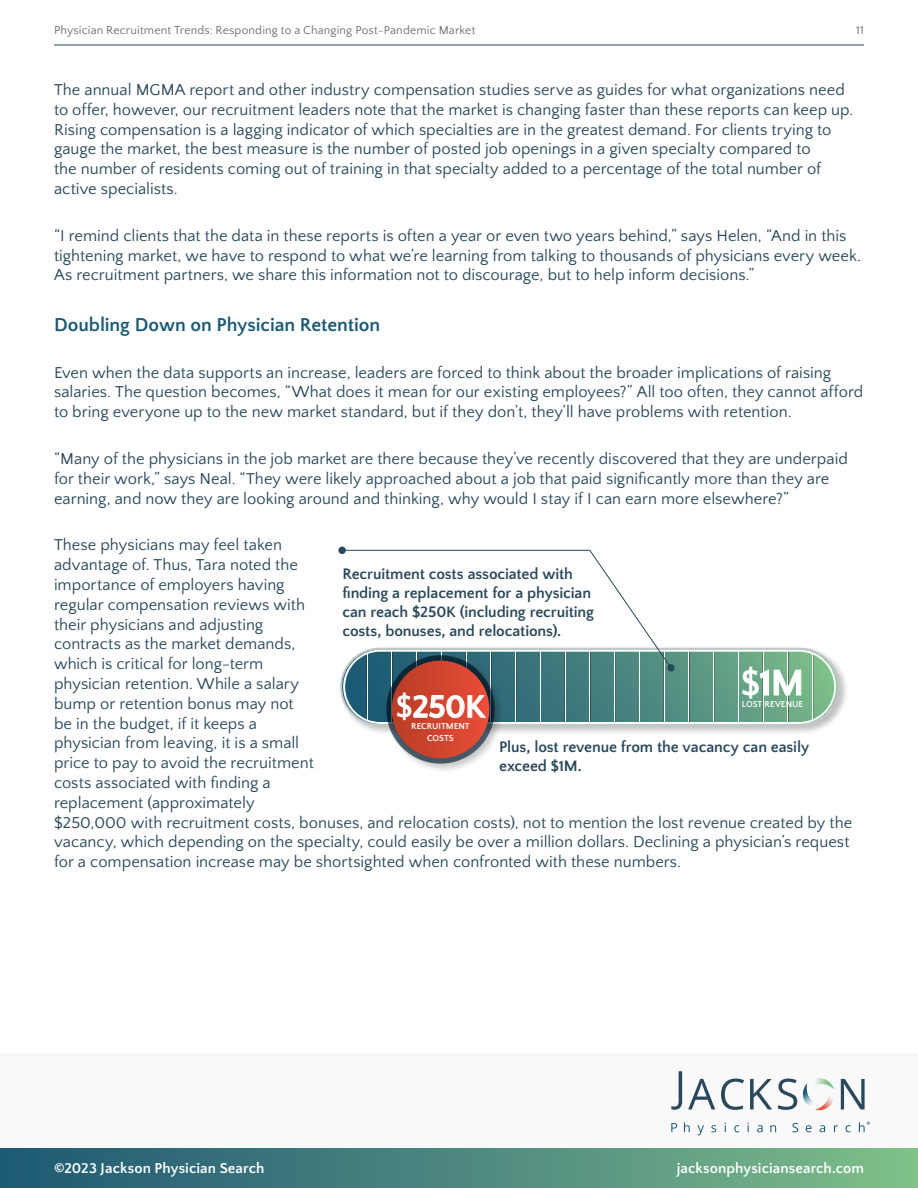
<style>
.page{position:relative;width:918px;height:1188px;background:#fff}
.page>*{position:absolute;margin:0;border:0;box-sizing:border-box;transform-origin:0 0}
.t1{font:700 37.65px "Quattrocento Sans";color:#fff}
.t2{font:700 32.7px "Quattrocento Sans";color:#fff}
.t3{font:700 19.5px "Quattrocento Sans";letter-spacing:-.005em;color:#1a5973}
.t4{font:16.5px/19.8px "Quattrocento Sans";color:#28475a}
.t5{font:700 15.9px/19px "Quattrocento Sans";letter-spacing:-.01em;color:#29485a}
.t6{font:700 15px "Quattrocento Sans";letter-spacing:.005em;color:#fff}
.t7{font:12px "Quattrocento Sans";letter-spacing:.01em;color:#6d6e70}
.t8{font:700 9px/12px "Quattrocento Sans";letter-spacing:-.01em;color:#fff;text-align:center}
</style>
<div class="page">
<hr style="left:54px;top:45px;width:810px;height:1px;background:#28475a">
<div style="left:0;top:1076px;width:918px;height:112px;background:linear-gradient(to right,#1d5775,#7ebd8a)"></div>
<div style="left:0;top:1053px;width:918px;height:95px;background:#f9f9fa"></div>
<svg style="left:671px;top:1123px;width:6px;height:9px"></svg>
<svg style="left:684px;top:1122px;width:6px;height:10px"></svg>
<svg style="left:698px;top:1125px;width:6px;height:10px"></svg>
<svg style="left:711px;top:1125px;width:5px;height:7px"></svg>
<svg style="left:734px;top:1125px;width:5px;height:7px"></svg>
<svg style="left:757px;top:1125px;width:6px;height:7px"></svg>
<svg style="left:770px;top:1125px;width:6px;height:7px"></svg>
<svg style="left:792px;top:1123px;width:6px;height:9px"></svg>
<svg style="left:806px;top:1125px;width:6px;height:7px"></svg>
<svg style="left:820px;top:1125px;width:5px;height:7px"></svg>
<svg style="left:834px;top:1125px;width:4px;height:7px"></svg>
<svg style="left:846px;top:1125px;width:5px;height:7px"></svg>
<svg style="left:671px;top:1071px;width:11px;height:39px"></svg>
<svg style="left:688px;top:1079px;width:27px;height:30px"></svg>
<svg style="left:721px;top:1079px;width:23px;height:31px"></svg>
<svg style="left:750px;top:1079px;width:22px;height:30px"></svg>
<svg style="left:841px;top:1079px;width:24px;height:30px"></svg>
<svg style="left:778px;top:1078px;width:56px;height:33px"></svg>
<svg style="left:859px;top:1122px;width:11px;height:10px"></svg>
<img style="left:362px;top:668px;width:485px;height:65px">
<img style="left:382px;top:726px;width:124px;height:44px">
<svg style="left:386px;top:655px;width:109px;height:109px"></svg>
<div style="left:392px;top:661px;width:97px;height:97px;background:linear-gradient(to right,#b73d25,#e94d39);border-radius:49px"></div>
<div style="left:338px;top:547px;width:8px;height:7px;background:#29485a;border-radius:50%"></div>
<svg style="left:340px;top:549px;width:499px;height:177px"></svg>
<p class="t7" style="left:54px;top:24px;width:423px">Physician Recruitment Trends: Responding to a Changing Post-Pandemic Market</p>
<p class="t7" style="left:856px;top:24px;width:9px">11</p>
<p class="t4" style="left:54px;top:80px;width:801px">The annual MGMA report and other industry compensation studies serve as guides for what organizations need to offer, however, our recruitment leaders note that the market is changing faster than these reports can keep up.<br>Rising compensation is a lagging indicator of which specialties are in the greatest demand. For clients trying to gauge the market, the best measure is the number of posted job openings in a given specialty compared to<br>the number of residents coming out of training in that specialty added to a percentage of the total number of active specialists.</p>
<p class="t4" style="left:54px;top:226px;width:808px">“I remind clients that the data in these reports is often a year or even two years behind,” says Helen, “And in this tightening market, we have to respond to what we’re learning from talking to thousands of physicians every week.<br>As recruitment partners, we share this information not to discourage, but to help inform decisions.”</p>
<p class="t3" style="left:54px;top:314px;width:328px">Doubling Down on Physician Retention</p>
<p class="t4" style="left:54px;top:363px;width:811px">Even when the data supports an increase, leaders are forced to think about the broader implications of raising salaries. The question becomes, “What does it mean for our existing employees?” All too often, they cannot afford to bring everyone up to the new market standard, but if they don’t, they’ll have problems with retention.</p>
<p class="t4" style="left:54px;top:449px;width:795px">“Many of the physicians in the job market are there because they’ve recently discovered that they are underpaid for their work,” says Neal. “They were likely approached about a job that paid significantly more than they are earning, and now they are looking around and thinking, why would I stay if I can earn more elsewhere?”</p>
<p class="t4" style="left:54px;top:536px;width:800px">These physicians may feel taken<br>advantage of. Thus, Tara noted the<br>importance of employers having<br>regular compensation reviews with<br>their physicians and adjusting<br>contracts as the market demands,<br>which is critical for long-term<br>physician retention. While a salary<br>bump or retention bonus may not<br>be in the budget, if it keeps a<br>physician from leaving, it is a small<br>price to pay to avoid the recruitment<br>costs associated with finding a<br>replacement (approximately<br>$250,000 with recruitment costs, bonuses, and relocation costs), not to mention the lost revenue created by the vacancy, which depending on the specialty, could easily be over a million dollars. Declining a physician’s request for a compensation increase may be shortsighted when confronted with these numbers.</p>
<p class="t5" style="left:343px;top:564px;width:253px">Recruitment costs associated with finding a replacement for a physician can reach $250K (including recruiting costs, bonuses, and relocations).</p>
<h1 class="t1" style="left:741px;top:663px;width:65px">$1M</h1>
<p class="t8" style="left:742px;top:698px;width:63px">LOST REVENUE</p>
<h2 class="t2" style="left:396px;top:690px;width:91px">$250K</h2>
<p class="t8" style="left:411px;top:721px;width:60px">RECRUITMENT<br>COSTS</p>
<p class="t5" style="left:499px;top:738px;width:312px">Plus, lost revenue from the vacancy can easily exceed $1M.</p>
<p class="t6" style="left:54px;top:1160px;width:212px">©2023 Jackson Physician Search</p>
<p class="t6" style="left:677px;top:1160px;width:189px">jacksonphysiciansearch.com</p>
</div>
